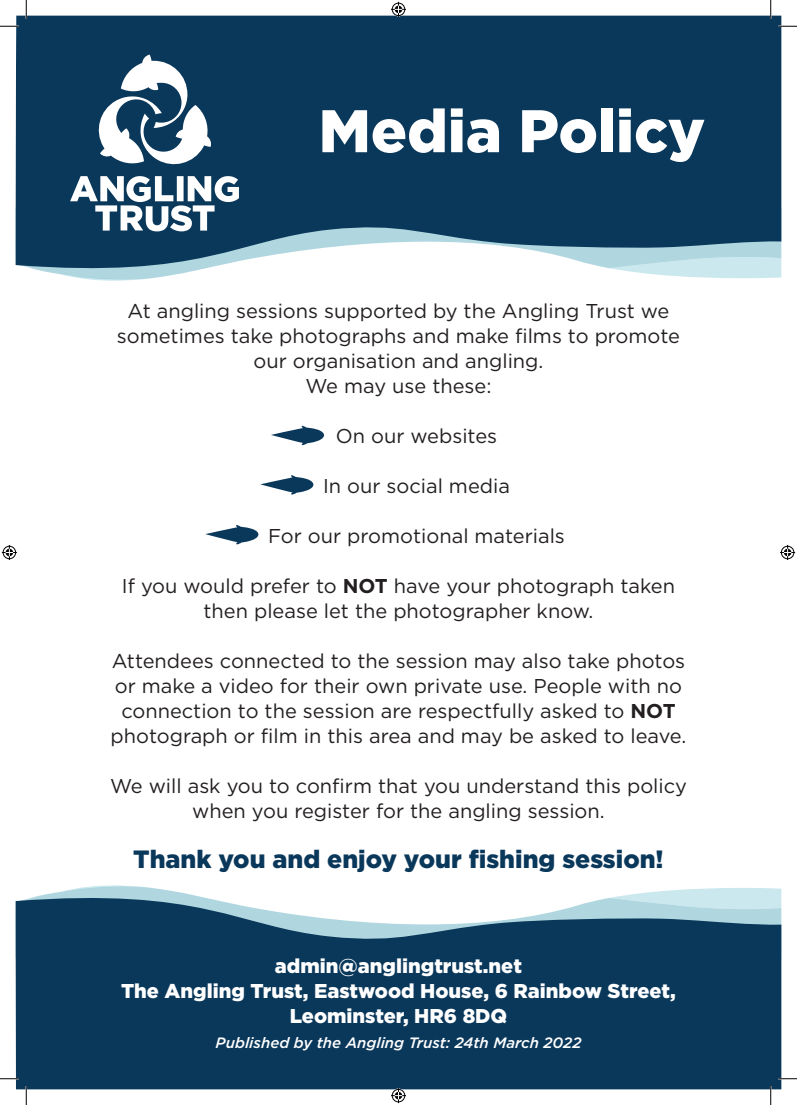
<style>
.page{position:relative;width:797px;height:1105px;background:#fff}
.page>*{position:absolute;margin:0;border:0;box-sizing:border-box;transform-origin:0 0}
.t1{font:900 60px "Gotham";color:#fff}
.t2{font:900 25px "Gotham";color:#0a385b}
.t3{font:20px/25px "Gotham";color:#231f20;text-align:center}
.t4{font:900 20px/25px "Gotham";color:#fff;text-align:center}
.t5{font:italic 500 15px "Gotham";color:#fff}
.s1{font-weight:700}
</style>
<div class="page">
<svg style="left:16px;top:16px;width:765px;height:263px;background:#275170"></svg>
<svg style="left:16px;top:887px;width:765px;height:202px;background:#2b5472"></svg>
<svg style="left:70px;top:55px;width:169px;height:176px"></svg>
<svg style="left:271px;top:426px;width:53px;height:19px"></svg>
<svg style="left:260px;top:475px;width:53px;height:20px"></svg>
<svg style="left:205px;top:525px;width:53px;height:20px"></svg>
<svg style="left:0;top:25px;width:19px;height:2px"></svg>
<svg style="left:778px;top:25px;width:19px;height:2px"></svg>
<svg style="left:0;top:1078px;width:19px;height:1px"></svg>
<svg style="left:778px;top:1078px;width:19px;height:1px"></svg>
<svg style="left:25px;top:0;width:2px;height:19px"></svg>
<svg style="left:25px;top:1086px;width:2px;height:19px"></svg>
<svg style="left:770px;top:0;width:1px;height:19px"></svg>
<svg style="left:770px;top:1086px;width:1px;height:19px"></svg>
<svg style="left:391px;top:2px;width:15px;height:15px"></svg>
<svg style="left:391px;top:1088px;width:15px;height:15px"></svg>
<svg style="left:2px;top:545px;width:15px;height:15px"></svg>
<svg style="left:780px;top:545px;width:15px;height:15px"></svg>
<p class="t1" style="left:319px;top:90px;width:388px">Media Policy</p>
<p class="t3" style="left:117px;top:298px;width:565px">At angling sessions supported by the Angling Trust we sometimes take photographs and make films to promote</p>
<p class="t3" style="left:253px;top:348px;width:291px">our organisation and angling.</p>
<p class="t3" style="left:305px;top:373px;width:187px">We may use these:</p>
<p class="t3" style="left:336px;top:423px;width:163px">On our websites</p>
<p class="t3" style="left:323px;top:473px;width:188px">In our social media</p>
<p class="t3" style="left:268px;top:523px;width:298px">For our promotional materials</p>
<p class="t3" style="left:122px;top:573px;width:554px">If you would prefer to <span class="s1">NOT</span> have your photograph taken then please let the photographer know.</p>
<p class="t3" style="left:111px;top:648px;width:577px">Attendees connected to the session may also take photos or make a video for their own private use. People with no connection to the session are respectfully asked to <span class="s1">NOT </span>photograph or film in this area and may be asked to leave.</p>
<p class="t3" style="left:110px;top:773px;width:578px">We will ask you to confirm that you understand this policy when you register for the angling session.</p>
<p class="t2" style="left:133px;top:842px;width:532px">Thank you and enjoy your fishing session!</p>
<p class="t4" style="left:275px;top:953px;width:248px">admin@anglingtrust.net</p>
<p class="t4" style="left:121px;top:978px;width:556px">The Angling Trust, Eastwood House, 6 Rainbow Street,<br>Leominster, HR6 8DQ</p>
<p class="t5" style="left:215px;top:1033px;width:367px">Published by the Angling Trust: 24th March 2022</p>
</div>
